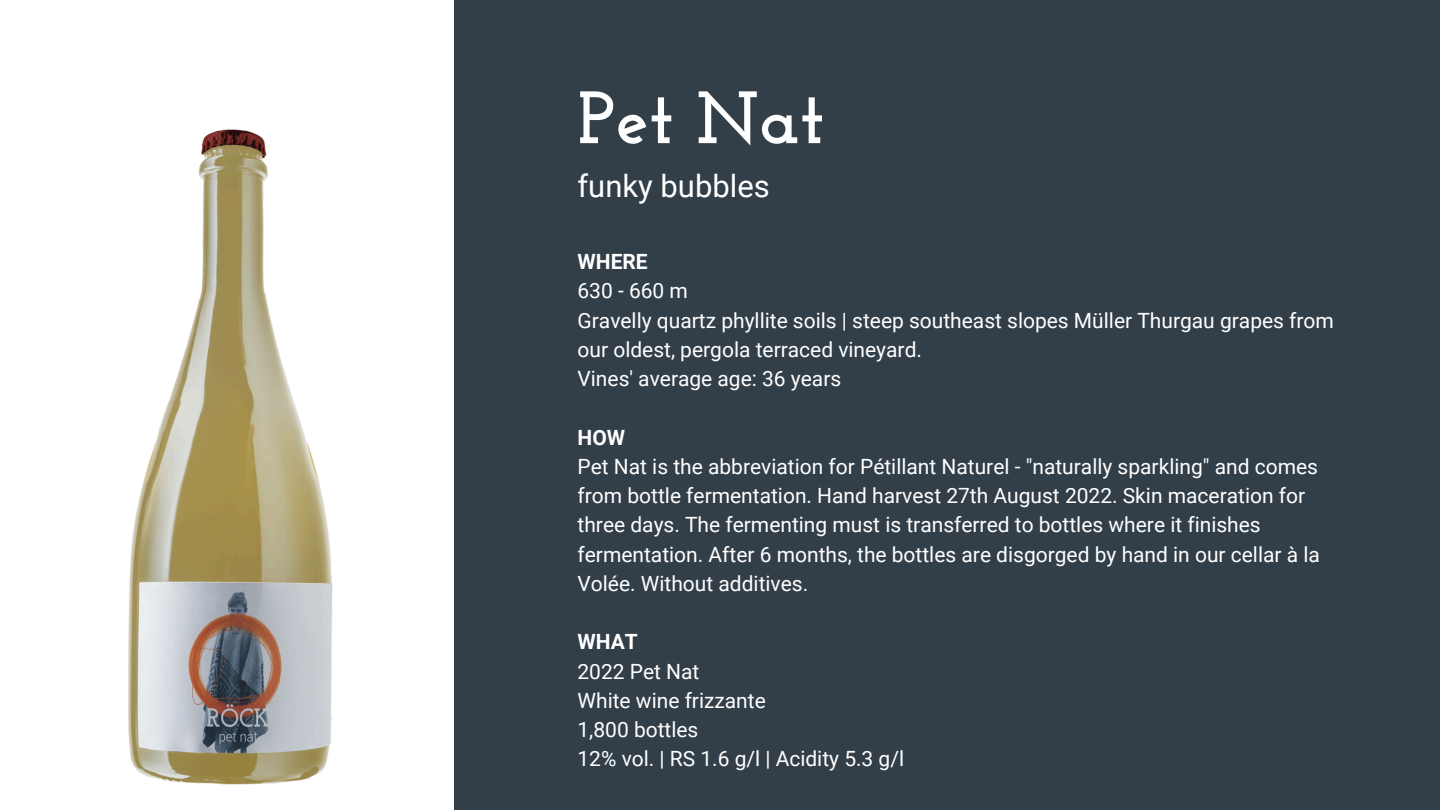
<style>
.page{position:relative;width:1440px;height:810px;background:#fff}
.page>*{position:absolute;margin:0;border:0;box-sizing:border-box;transform-origin:0 0}
.t1{font:700 74px "Josefin Slab";color:#fff}
.t2{font:31px "Roboto";color:#fff}
.t3{font:21px/29.2px "Roboto";color:#fff}
.t4{font:700 21px "Roboto";color:#fff}
</style>
<div class="page">
<div style="left:454px;top:0;width:986px;height:810px;background:#323e48"></div>
<img style="left:128px;top:129px;width:205px;height:656px">
<p class="t1" style="left:578px;top:88px;width:249px">Pet Nat</p>
<p class="t2" style="left:578px;top:169px;width:194px">funky bubbles</p>
<p class="t4" style="left:578px;top:250px;width:72px">WHERE</p>
<p class="t3" style="left:578px;top:277px;width:112px">630 - 660 m</p>
<h1 class="t3" style="left:578px;top:306px;width:758px">Gravelly quartz phyllite soils | steep southeast slopes Müller Thurgau grapes from our oldest, pergola terraced vineyard.</h1>
<h2 class="t3" style="left:578px;top:364px;width:265px">Vines' average age: 36 years</h2>
<p class="t4" style="left:578px;top:425px;width:49px">HOW</p>
<p class="t3" style="left:578px;top:452px;width:744px">Pet Nat is the abbreviation for Pétillant Naturel - "naturally sparkling" and comes from bottle fermentation. Hand harvest 27th August 2022. Skin maceration for three days. The fermenting must is transferred to bottles where it finishes fermentation. After 6 months, the bottles are disgorged by hand in our cellar à la Volée. Without additives.</p>
<p class="t4" style="left:578px;top:630px;width:62px">WHAT</p>
<p class="t3" style="left:578px;top:657px;width:123px">2022 Pet Nat</p>
<p class="t3" style="left:578px;top:686px;width:190px">White wine frizzante</p>
<p class="t3" style="left:578px;top:715px;width:122px">1,800 bottles</p>
<p class="t3" style="left:578px;top:745px;width:328px">12% vol. | RS 1.6 g/l | Acidity 5.3 g/l</p>
</div>
